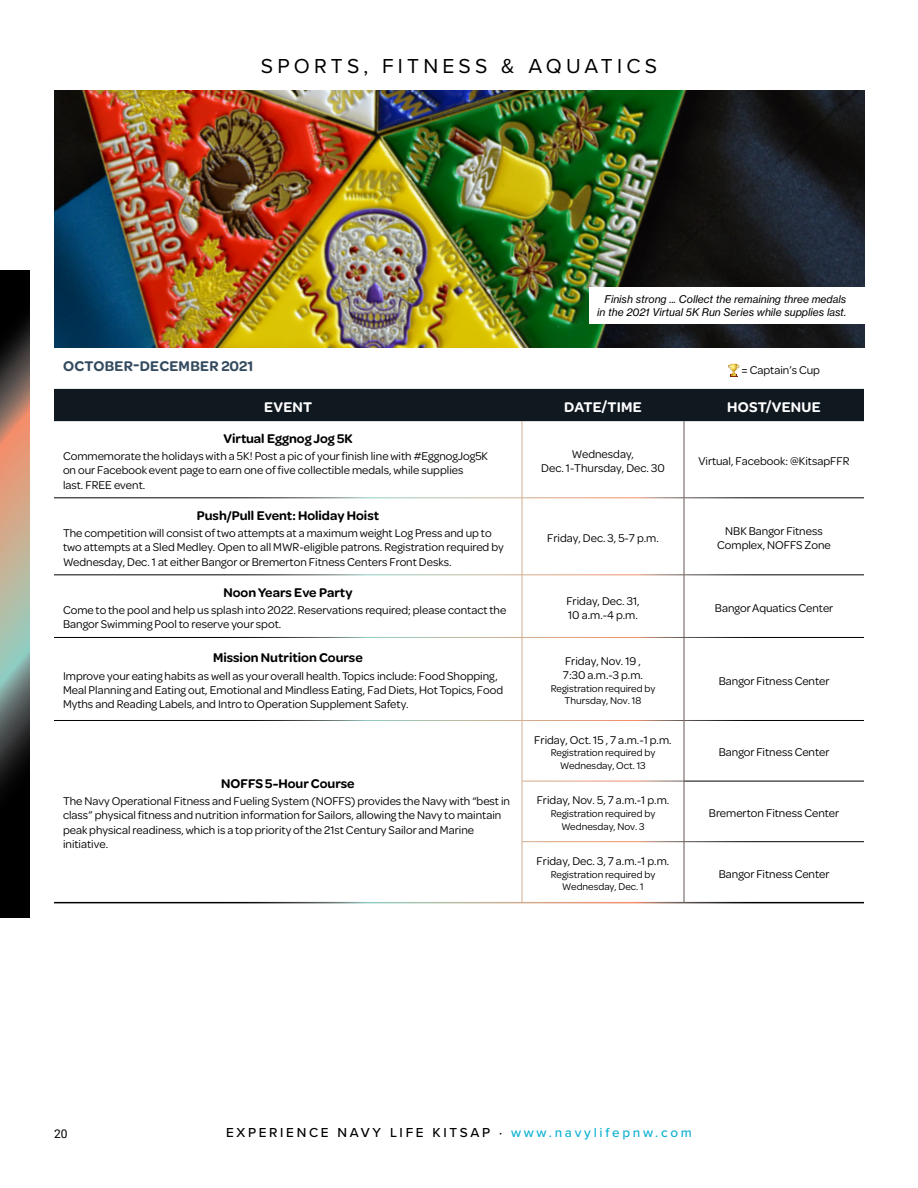
<style>
.page{position:relative;width:918px;height:1188px;background:#fff}
.page>*{position:absolute;margin:0;border:0;box-sizing:border-box;transform-origin:0 0}
.t1{font:21px "Proxima Nova";letter-spacing:.2em;color:#000}
.t2{font:600 15px "Omnes";letter-spacing:.02em;color:#fff}
.t3{font:600 15px "Omnes";letter-spacing:.02em;color:#334a5f}
.t4{font:600 13.5px "Omnes";color:#000}
.t5{font:500 13.5px "Proxima Nova";letter-spacing:.2em;color:#000}
.t6{font:12px/14.4px "Omnes";color:#000}
.t7{font:12px "Roboto";color:#000}
.t8{font:10.5px/12.6px "Omnes";color:#000;text-align:center}
.t9{font:10.5px/12.6px "N Haas Grotesk TX Pro 56 It";color:#000;text-align:right}
.s1{color:#0cb0d1}
</style>
<div class="page">
<div style="left:54px;top:389px;width:810px;height:32px;background:#101820"></div>
<hr style="left:684px;top:781px;width:180px;height:1px;background:#000">
<svg style="left:728px;top:364px;width:12px;height:13px"></svg>
<svg style="left:0;top:270px;width:30px;height:648px"></svg>
<img style="left:54px;top:90px;width:810px;height:258px">
<div style="left:590px;top:288px;width:280px;height:36px;background:#fff"></div>
<h1 class="t1" style="left:261px;top:51px;width:398px">SPOR TS, FITNESS &amp; AQUATICS</h1>
<p class="t9" style="left:597px;top:293px;width:251px">Finish strong ... Collect the remaining three medals in the 2021 Virtual 5K Run Series while supplies last.</p>
<p class="t3" style="left:63px;top:356px;width:192px">OCTOBER-DECEMBER 2021</p>
<p class="t6" style="left:742px;top:362px;width:80px">= Captain’s Cup</p>
<p class="t2" style="left:264px;top:397px;width:50px">EVENT</p>
<p class="t2" style="left:564px;top:397px;width:79px">DATE/TIME</p>
<p class="t2" style="left:727px;top:397px;width:95px">HOST/VENUE</p>
<p class="t4" style="left:223px;top:429px;width:131px">Virtual Eggnog Jog 5K</p>
<p class="t6" style="left:63px;top:448px;width:427px">Commemorate the holidays with a 5K! Post a pic of your finish line with #EggnogJog5K on our Facebook event page to earn one of five collectible medals, while supplies<br>last. FREE event.</p>
<p class="t6" style="left:541px;top:446px;width:125px;text-align:center">Wednesday,<br>Dec. 1-Thursday, Dec. 30</p>
<p class="t6" style="left:698px;top:453px;width:153px">Virtual, Facebook: @KitsapFFR</p>
<p class="t4" style="left:197px;top:506px;width:184px">Push/Pull Event: Holiday Hoist</p>
<p class="t6" style="left:63px;top:525px;width:442px">The competition will consist of two attempts at a maximum weight Log Press and up to two attempts at a Sled Medley. Open to all MWR-eligible patrons. Registration required by<br>Wednesday, Dec. 1 at either Bangor or Bremerton Fitness Centers Front Desks.</p>
<p class="t6" style="left:547px;top:530px;width:113px">Friday, Dec. 3, 5-7 p.m.</p>
<p class="t6" style="left:717px;top:523px;width:115px;text-align:center">NBK Bangor Fitness<br>Complex, NOFFS Zone</p>
<p class="t4" style="left:224px;top:583px;width:130px">Noon Years Eve Party</p>
<p class="t6" style="left:63px;top:602px;width:445px">Come to the pool and help us splash into 2022. Reservations required; please contact the<br>Bangor Swimming Pool to reserve your spot.</p>
<p class="t6" style="left:566px;top:593px;width:75px">Friday, Dec. 31,<br>10 a.m.-4 p.m.</p>
<p class="t6" style="left:715px;top:600px;width:120px">Bangor Aquatics Center</p>
<p class="t4" style="left:213px;top:648px;width:151px">Mission Nutrition Course</p>
<p class="t6" style="left:63px;top:668px;width:442px">Improve your eating habits as well as your overall health. Topics include: Food Shopping,<br>Meal Planning and Eating out, Emotional and Mindless Eating, Fad Diets, Hot Topics, Food<br>Myths and Reading Labels, and Intro to Operation Supplement Safety.</p>
<p class="t6" style="left:563px;top:653px;width:82px">Friday, Nov. 19 ,<br>7:30 a.m.-3 p.m.</p>
<p class="t8" style="left:551px;top:681px;width:106px">Registration required by<br>Thursday, Nov. 18</p>
<p class="t6" style="left:719px;top:673px;width:112px">Bangor Fitness Center</p>
<p class="t4" style="left:221px;top:774px;width:135px">NOFFS 5-Hour Course</p>
<p class="t6" style="left:63px;top:793px;width:449px">The Navy Operational Fitness and Fueling System (NOFFS) provides the Navy with “best in class” physical fitness and nutrition information for Sailors, allowing the Navy to maintain peak physical readiness, which is a top priority of the 21st Century Sailor and Marine initiative.</p>
<p class="t6" style="left:534px;top:732px;width:139px">Friday, Oct. 15 , 7 a.m.-1 p.m.</p>
<p class="t8" style="left:551px;top:746px;width:106px">Registration required by<br>Wednesday, Oct. 13</p>
<p class="t6" style="left:719px;top:745px;width:112px">Bangor Fitness Center</p>
<p class="t6" style="left:537px;top:793px;width:134px">Friday, Nov. 5, 7 a.m.-1 p.m.</p>
<p class="t8" style="left:551px;top:807px;width:106px">Registration required by<br>Wednesday, Nov. 3</p>
<p class="t6" style="left:709px;top:805px;width:132px">Bremerton Fitness Center</p>
<p class="t6" style="left:537px;top:853px;width:134px">Friday, Dec. 3, 7 a.m.-1 p.m.</p>
<p class="t8" style="left:551px;top:867px;width:106px">Registration required by<br>Wednesday, Dec. 1</p>
<p class="t6" style="left:719px;top:866px;width:112px">Bangor Fitness Center</p>
<p class="t7" style="left:54px;top:1125px;width:15px">20</p>
<p class="t5" style="left:226px;top:1122px;width:467px">EXPERIENCE NAVY LIFE KITSAP · <span class="s1">www.navylifepnw.com</span></p>
</div>
